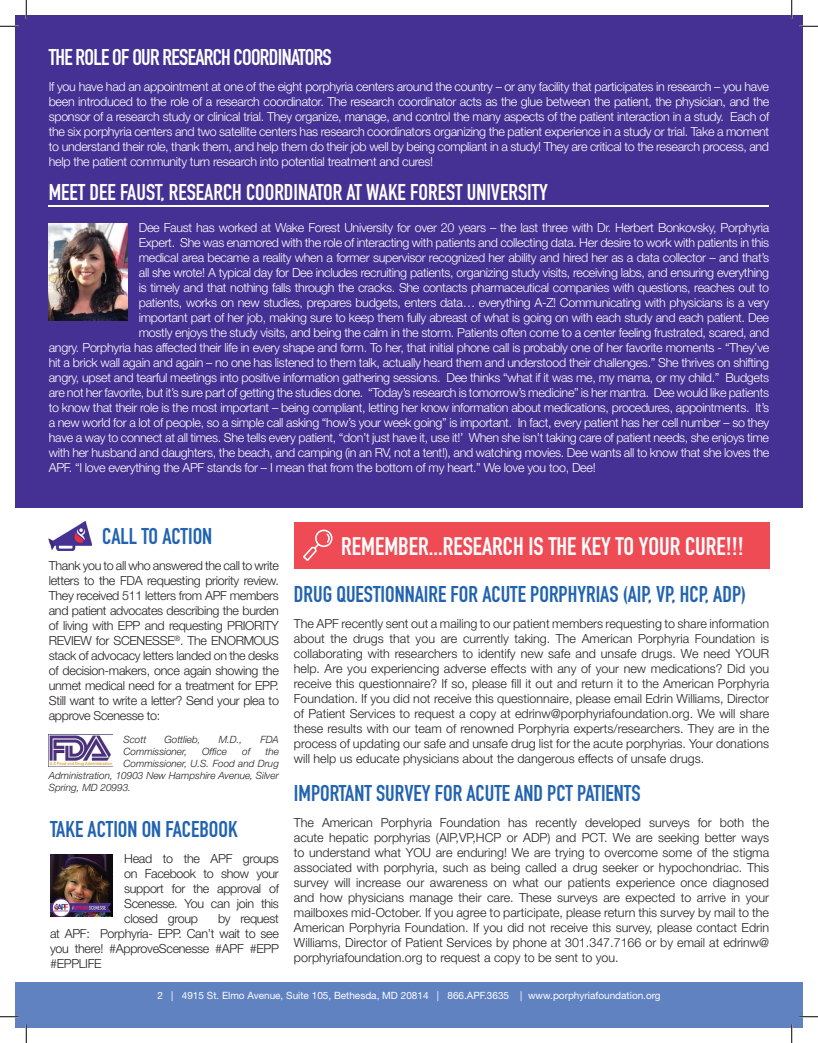
<style>
.page{position:relative;width:818px;height:1043px;background:#fff}
.page>*{position:absolute;margin:0;border:0;box-sizing:border-box;transform-origin:0 0}
.t1{font:25px "DIN Engschrift Std";color:#fff}
.t2{font:22.5px "DIN Engschrift Std";color:#2163b0}
.t3{font:22.5px "DIN Engschrift Std";color:#fff}
.t4{font:22.5px "DIN Engschrift Std";letter-spacing:-.03em;color:#fff}
.t5{font:300 12.5px/15px "Helvetica Neue LT Std";letter-spacing:-.025em;color:#fff;text-align:justify}
.t6{font:300 12.5px/15px "Helvetica Neue LT Std";letter-spacing:-.025em;color:#231f20;text-align:justify}
.t7{font:italic 300 10px "Helvetica Neue LT Std";color:#231f20}
.t8{font:10px "Helvetica Neue";color:#fff}
</style>
<div class="page">
<div style="left:15px;top:982px;width:787px;height:46px;background:#6182c1"></div>
<div style="left:15px;top:15px;width:787px;height:493px;background:#443193"></div>
<hr style="left:49px;top:206px;width:720px;height:1px;background:#fff">
<img style="left:49px;top:223px;width:79px;height:97px">
<img style="left:51px;top:854px;width:61px;height:62px">
<img style="left:48px;top:521px;width:44px;height:30px">
<img style="left:49px;top:527px;width:43px;height:17px">
<img style="left:49px;top:735px;width:63px;height:31px">
<div style="left:294px;top:522px;width:475px;height:47px;background:#ef4b55"></div>
<svg style="left:303px;top:529px;width:29px;height:32px"></svg>
<svg style="left:0;top:25px;width:19px;height:2px"></svg>
<svg style="left:799px;top:25px;width:19px;height:2px"></svg>
<svg style="left:0;top:1016px;width:19px;height:1px"></svg>
<svg style="left:799px;top:1015px;width:19px;height:2px"></svg>
<svg style="left:25px;top:0;width:2px;height:19px"></svg>
<svg style="left:25px;top:1024px;width:2px;height:18px"></svg>
<svg style="left:791px;top:0;width:1px;height:19px"></svg>
<svg style="left:791px;top:1024px;width:1px;height:18px"></svg>
<h2 class="t4" style="left:49px;top:44px;width:284px">THE ROLE OF OUR RESEARCH COORDINATORS</h2>
<p class="t5" style="left:49px;top:79px;width:722px">If you have had an appointment at one of the eight porphyria centers around the country – or any facility that participates in research – you have been introduced to the role of a research coordinator. The research coordinator acts as the glue between the patient, the physician, and the sponsor of a research study or clinical trial. They organize, manage, and control the many aspects of the patient interaction in a study. Each of the six porphyria centers and two satellite centers has research coordinators organizing the patient experience in a study or trial. Take a moment to understand their role, thank them, and help them do their job well by being compliant in a study! They are critical to the research process, and help the patient community turn research into potential treatment and cures!</p>
<h2 class="t3" style="left:49px;top:179px;width:500px">MEET DEE FAUST, RESEARCH COORDINATOR AT WAKE FOREST UNIVERSITY</h2>
<p class="t5" style="left:139px;top:219px;width:632px">Dee Faust has worked at Wake Forest University for over 20 years – the last three with Dr. Herbert Bonkovsky, Porphyria</p>
<p class="t5" style="left:139px;top:234px;width:632px">Expert. She was enamored with the role of interacting with patients and collecting data. Her desire to work with patients in this</p>
<p class="t5" style="left:139px;top:249px;width:632px">medical area became a reality when a former supervisor recognized her ability and hired her as a data collector – and that’s</p>
<p class="t5" style="left:139px;top:264px;width:631px">all she wrote! A typical day for Dee includes recruiting patients, organizing study visits, receiving labs, and ensuring everything</p>
<p class="t5" style="left:139px;top:279px;width:631px">is timely and that nothing falls through the cracks. She contacts pharmaceutical companies with questions, reaches out to</p>
<p class="t5" style="left:139px;top:294px;width:632px">patients, works on new studies, prepares budgets, enters data… everything A-Z! Communicating with physicians is a very</p>
<p class="t5" style="left:139px;top:309px;width:631px">important part of her job, making sure to keep them fully abreast of what is going on with each study and each patient. Dee</p>
<p class="t5" style="left:139px;top:324px;width:631px">mostly enjoys the study visits, and being the calm in the storm. Patients often come to a center feeling frustrated, scared, and</p>
<p class="t5" style="left:49px;top:339px;width:722px">angry. Porphyria has affected their life in every shape and form. To her, that initial phone call is probably one of her favorite moments - “They’ve</p>
<p class="t5" style="left:49px;top:354px;width:721px">hit a brick wall again and again – no one has listened to them talk, actually heard them and understood their challenges.” She thrives on shifting</p>
<p class="t5" style="left:49px;top:369px;width:721px">angry, upset and tearful meetings into positive information gathering sessions. Dee thinks “what if it was me, my mama, or my child.” Budgets</p>
<p class="t5" style="left:49px;top:384px;width:721px">are not her favorite, but it’s sure part of getting the studies done. “Today’s research is tomorrow’s medicine” is her mantra. Dee would like patients</p>
<p class="t5" style="left:49px;top:399px;width:721px">to know that their role is the most important – being compliant, letting her know information about medications, procedures, appointments. It’s</p>
<p class="t5" style="left:49px;top:414px;width:722px">a new world for a lot of people, so a simple call asking “how’s your week going” is important. In fact, every patient has her cell number – so they</p>
<p class="t5" style="left:49px;top:429px;width:721px">have a way to connect at all times. She tells every patient, “don’t just have it, use it!’ When she isn’t taking care of patient needs, she enjoys time</p>
<p class="t5" style="left:49px;top:444px;width:722px">with her husband and daughters, the beach, and camping (in an RV, not a tent!), and watching movies. Dee wants all to know that she loves the</p>
<p class="t5" style="left:49px;top:459px;width:548px">APF. “I love everything the APF stands for – I mean that from the bottom of my heart.” We love you too, Dee!</p>
<h2 class="t2" style="left:102px;top:522px;width:112px">CALL TO ACTION</h2>
<p class="t6" style="left:49px;top:557px;width:232px">Thank you to all who answered the call to write letters to the FDA requesting priority review.<br>They received 511 letters from APF members and patient advocates describing the burden of living with EPP and requesting PRIORITY REVIEW for SCENESSE<sup>®</sup>. The ENORMOUS stack of advocacy letters landed on the desks of decision-makers, once again showing the unmet medical need for a treatment for EPP.<br>Still want to write a letter? Send your plea to approve Scenesse to:</p>
<p class="t7" style="left:123px;top:733px;width:24px">Scott</p>
<p class="t7" style="left:164px;top:733px;width:38px">Gottlieb,</p>
<p class="t7" style="left:219px;top:733px;width:25px">M.D.,</p>
<p class="t7" style="left:260px;top:733px;width:20px">FDA</p>
<p class="t7" style="left:123px;top:745px;width:65px">Commissioner,</p>
<p class="t7" style="left:202px;top:745px;width:26px">Office</p>
<p class="t7" style="left:242px;top:745px;width:10px">of</p>
<p class="t7" style="left:265px;top:745px;width:15px">the</p>
<p class="t7" style="left:123px;top:757px;width:157px">Commissioner, U.S. Food and Drug</p>
<p class="t7" style="left:49px;top:769px;width:231px">Administration, 10903 New Hampshire Avenue, Silver</p>
<p class="t7" style="left:49px;top:781px;width:84px">Spring, MD 20993.</p>
<h2 class="t2" style="left:50px;top:815px;width:189px">TAKE ACTION ON FACEBOOK</h2>
<p class="t6" style="left:124px;top:850px;width:156px">Head to the APF groups on Facebook to show your support for the approval of Scenesse. You can join this closed group</p>
<p class="t6" style="left:50px;top:910px;width:230px;text-indent:168px">by request at APF: Porphyria- EPP. Can’t wait to see you there! #ApproveScenesse #APF #EPP #EPPLIFE</p>
<h1 class="t1" style="left:341px;top:531px;width:404px">REMEMBER...RESEARCH IS THE KEY TO YOUR CURE!!!</h1>
<h2 class="t2" style="left:294px;top:580px;width:454px">DRUG QUESTIONNAIRE FOR ACUTE PORPHYRIAS (AIP, VP, HCP, ADP)</h2>
<p class="t6" style="left:294px;top:615px;width:477px">The APF recently sent out a mailing to our patient members requesting to share information about the drugs that you are currently taking. The American Porphyria Foundation is collaborating with researchers to identify new safe and unsafe drugs. We need YOUR help. Are you experiencing adverse effects with any of your new medications? Did you receive this questionnaire? If so, please fill it out and return it to the American Porphyria Foundation. If you did not receive this questionnaire, please email Edrin Williams, Director of Patient Services to request a copy at edrinw@porphyriafoundation.org. We will share these results with our team of renowned Porphyria experts/researchers. They are in the process of updating our safe and unsafe drug list for the acute porphyrias. Your donations will help us educate physicians about the dangerous effects of unsafe drugs.</p>
<h2 class="t2" style="left:294px;top:780px;width:348px">IMPORTANT SURVEY FOR ACUTE AND PCT PATIENTS</h2>
<p class="t6" style="left:294px;top:815px;width:477px">The American Porphyria Foundation has recently developed surveys for both the acute hepatic porphyrias (AIP,VP,HCP or ADP) and PCT. We are seeking better ways to understand what YOU are enduring! We are trying to overcome some of the stigma associated with porphyria, such as being called a drug seeker or hypochondriac. This survey will increase our awareness on what our patients experience once diagnosed and how physicians manage their care. These surveys are expected to arrive in your mailboxes mid-October. If you agree to participate, please return this survey by mail to the American Porphyria Foundation. If you did not receive this survey, please contact Edrin Williams, Director of Patient Services by phone at 301.347.7166 or by email at edrinw@ porphyriafoundation.org to request a copy to be sent to you.</p>
<p class="t8" style="left:157px;top:989px;width:504px">2 | 4915 St. Elmo Avenue, Suite 105, Bethesda, MD 20814 | 866.APF.3635 | www.porphyriafoundation.org</p>
</div>
